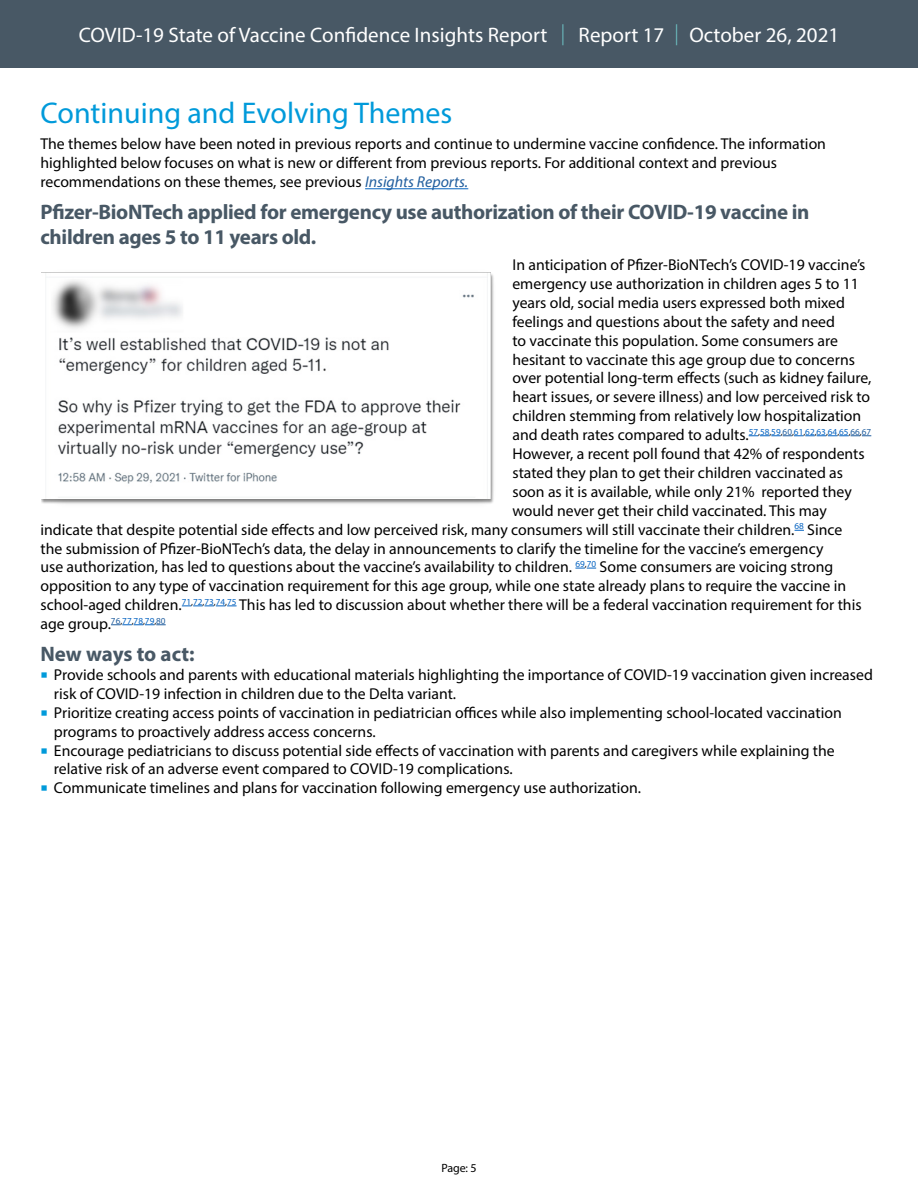
<style>
.page{position:relative;width:918px;height:1188px;background:#fff}
.page>*{position:absolute;margin:0;border:0;box-sizing:border-box;transform-origin:0 0}
.t1{font:30px "Myriad Pro";color:#009ada}
.t2{font:700 21px/25.2px "Myriad Pro";letter-spacing:-.015em;color:#485865}
.t3{font:21px "Myriad Pro";color:#fff}
.L{font:15.75px/18.9px "Myriad Pro";color:#000}
.t4{font:12px "Myriad Pro";color:#000}
.s1{font-weight:300;color:#70cacb}
.s2{font-style:italic;color:#215e9e}
</style>
<div class="page">
<div style="left:0;top:0;width:918px;height:68px;background:#485865"></div>
<hr style="left:365px;top:188px;width:103px;height:1px;background:#0563c1">
<svg style="left:749px;top:436px;width:122px;height:1px"></svg>
<svg style="left:575px;top:568px;width:21px;height:1px"></svg>
<svg style="left:182px;top:606px;width:55px;height:1px"></svg>
<svg style="left:111px;top:625px;width:55px;height:1px"></svg>
<img style="left:41px;top:272px;width:453px;height:232px">
<h2 class="t3" style="left:79px;top:22px;width:762px">COVID-19 State of Vaccine Confidence Insights Report <span class="s1">|</span> Report 17 <span class="s1">|</span> October 26, 2021</h2>
<h3 class="t1" style="left:40px;top:94px;width:413px">Continuing and Evolving Themes</h3>
<p class="L" style="left:40px;top:134px;width:787px">The themes below have been noted in previous reports and continue to undermine vaccine confidence. The information highlighted below focuses on what is new or different from previous reports. For additional context and previous recommendations on these themes, see previous <span class="s2">Insights Reports.</span></p>
<p class="t2" style="left:40px;top:199px;width:771px">Pfizer-BioNTech applied for emergency use authorization of their COVID-19 vaccine in children ages 5 to 11 years old.</p>
<p class="L" style="left:512px;top:255px;width:355px">In anticipation of Pfizer-BioNTech’s COVID-19 vaccine’s</p>
<p class="L" style="left:512px;top:274px;width:348px">emergency use authorization in children ages 5 to 11</p>
<p class="L" style="left:512px;top:293px;width:334px">years old, social media users expressed both mixed</p>
<p class="L" style="left:512px;top:312px;width:324px">feelings and questions about the safety and need</p>
<p class="L" style="left:512px;top:331px;width:327px">to vaccinate this population. Some consumers are</p>
<p class="L" style="left:512px;top:350px;width:344px">hesitant to vaccinate this age group due to concerns</p>
<p class="L" style="left:512px;top:368px;width:360px">over potential long-term effects (such as kidney failure,</p>
<p class="L" style="left:512px;top:387px;width:359px">heart issues, or severe illness) and low perceived risk to</p>
<p class="L" style="left:512px;top:406px;width:350px">children stemming from relatively low hospitalization</p>
<p class="L" style="left:512px;top:425px;width:360px">and death rates compared to adults.<sup>57</sup><sup>,</sup><sup>58</sup><sup>,</sup><sup>59</sup><sup>,</sup><sup>60</sup><sup>,</sup><sup>61</sup><sup>,</sup><sup>62</sup><sup>,</sup><sup>63</sup><sup>,</sup><sup>64</sup><sup>,</sup><sup>65</sup><sup>,</sup><sup>66</sup><sup>,</sup><sup>67</sup></p>
<p class="L" style="left:512px;top:444px;width:354px">However, a recent poll found that 42% of respondents</p>
<p class="L" style="left:512px;top:463px;width:332px">stated they plan to get their children vaccinated as</p>
<p class="L" style="left:512px;top:482px;width:341px">soon as it is available, while only 21% reported they</p>
<p class="L" style="left:512px;top:501px;width:316px">would never get their child vaccinated. This may</p>
<p class="L" style="left:40px;top:520px;width:803px">indicate that despite potential side effects and low perceived risk, many consumers will still vaccinate their children.<sup>68</sup> Since</p>
<p class="L" style="left:40px;top:539px;width:784px">the submission of Pfizer-BioNTech’s data, the delay in announcements to clarify the timeline for the vaccine’s emergency</p>
<p class="L" style="left:40px;top:557px;width:794px">use authorization, has led to questions about the vaccine’s availability to children. <sup>69</sup><sup>,</sup><sup>70</sup> Some consumers are voicing strong</p>
<p class="L" style="left:40px;top:576px;width:807px">opposition to any type of vaccination requirement for this age group, while one state already plans to require the vaccine in</p>
<p class="L" style="left:40px;top:595px;width:823px">school-aged children.<sup>71</sup><sup>,</sup><sup>72</sup><sup>,</sup><sup>73</sup><sup>,</sup><sup>74</sup><sup>,</sup><sup>75</sup> This has led to discussion about whether there will be a federal vaccination requirement for this</p>
<p class="L" style="left:40px;top:614px;width:127px">age group.<sup>76</sup><sup>,</sup><sup>77</sup><sup>,</sup><sup>78</sup><sup>,</sup><sup>79</sup><sup>,</sup><sup>80</sup></p>
<p class="t2" style="left:40px;top:641px;width:156px">New ways to act:</p>
<p class="L" style="left:54px;top:665px;width:820px">Provide schools and parents with educational materials highlighting the importance of COVID-19 vaccination given increased risk of COVID-19 infection in children due to the Delta variant.</p>
<p class="L" style="left:54px;top:703px;width:789px">Prioritize creating access points of vaccination in pediatrician offices while also implementing school-located vaccination programs to proactively address access concerns.</p>
<p class="L" style="left:54px;top:741px;width:782px">Encourage pediatricians to discuss potential side effects of vaccination with parents and caregivers while explaining the relative risk of an adverse event compared to COVID-19 complications.</p>
<p class="L" style="left:54px;top:778px;width:589px">Communicate timelines and plans for vaccination following emergency use authorization.</p>
<p class="t4" style="left:441px;top:1161px;width:37px">Page: 5</p>
</div>
